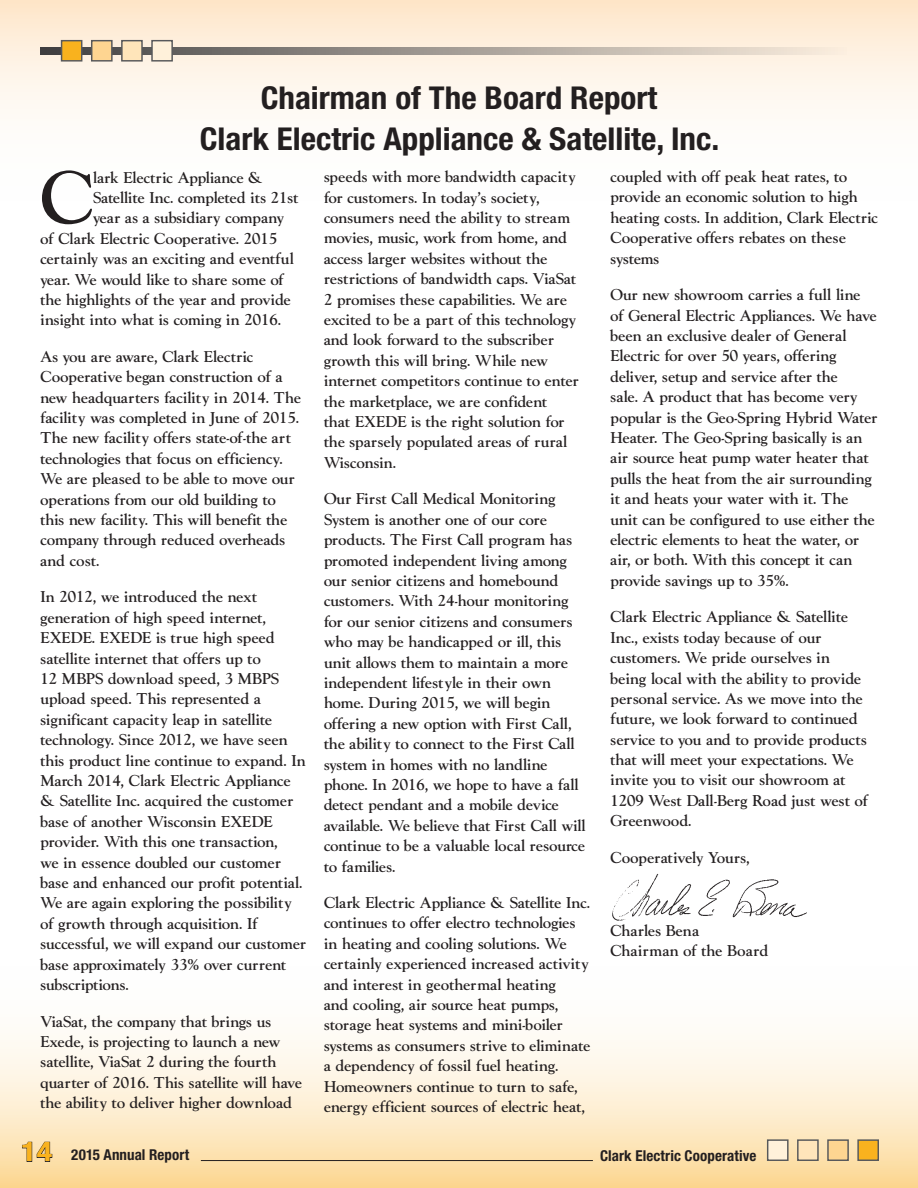
<style>
.page{position:relative;width:918px;height:1188px;background:#fff}
.page>*{position:absolute;margin:0;border:0;box-sizing:border-box;transform-origin:0 0}
.t1{font:78px "Goudy Light DTC";color:#231f20;scale:1.05 1}
.t2{font:700 condensed 31.5px/41px "Helvetica Neue LT Std";color:#231f20;text-align:center;scale:1.05 1}
.t3{font:16.5px/20.4px "Goudy Light DTC";color:#231f20;scale:1.05 1}
.t4{font:700 condensed 15px "Helvetica Neue LT Std";letter-spacing:.005em;color:#231f20}
.s1{font-size:27px;color:#f9b21e}
</style>
<div class="page">
<svg style="left:0;top:1035px;width:918px;height:153px;background:#fdeccc"></svg>
<svg style="left:22px;top:1141px;width:31px;height:21px"></svg>
<hr style="left:201px;top:1160px;width:392px;height:1px;background:#231f20">
<svg style="left:0;top:0;width:918px;height:114px"></svg>
<div style="left:857px;top:1139px;width:22px;height:22px;background:#f9b21e;border:1px solid #58595b"></div>
<div style="left:827px;top:1139px;width:22px;height:22px;background:#fed591;border:1px solid #58595b"></div>
<div style="left:797px;top:1139px;width:22px;height:22px;background:#ffe5ba;border:1px solid #58595b"></div>
<div style="left:767px;top:1139px;width:22px;height:22px;background:#fff1da;border:1px solid #58595b"></div>
<img style="left:612px;top:873px;width:195px;height:48px">
<svg style="left:40px;top:47px;width:807px;height:7px;background:#a9a199"></svg>
<div style="left:61px;top:40px;width:21px;height:22px;background:#f9b21e;border:1px solid #58595b"></div>
<div style="left:91px;top:40px;width:22px;height:22px;background:#fed591;border:1px solid #58595b"></div>
<div style="left:121px;top:40px;width:22px;height:22px;background:#ffe5ba;border:1px solid #58595b"></div>
<div style="left:151px;top:40px;width:22px;height:22px;background:#fff1da;border:1px solid #58595b"></div>
<h2 class="t2" style="left:200px;top:77px;width:496px">Chairman of The Board Report<br>Clark Electric Appliance &amp; Satellite, Inc.</h2>
<h1 class="t1" style="left:40px;top:155px;width:52px">C</h1>
<p class="t3" style="left:93px;top:167px;width:163px">lark Electric Appliance &amp;</p>
<p class="t3" style="left:93px;top:188px;width:197px">Satellite Inc. completed its 21st</p>
<p class="t3" style="left:93px;top:208px;width:183px">year as a subsidiary company</p>
<p class="t3" style="left:40px;top:229px;width:227px">of Clark Electric Cooperative. 2015</p>
<p class="t3" style="left:40px;top:249px;width:243px">certainly was an exciting and eventful</p>
<p class="t3" style="left:40px;top:269px;width:233px">year. We would like to share some of</p>
<p class="t3" style="left:40px;top:290px;width:240px">the highlights of the year and provide</p>
<p class="t3" style="left:40px;top:310px;width:231px">insight into what is coming in 2016.</p>
<p class="t3" style="left:40px;top:347px;width:250px">As you are aware, Clark Electric Cooperative began construction of a new headquarters facility in 2014. The facility was completed in June of 2015.<br>The new facility offers state-of-the art technologies that focus on efficiency.<br>We are pleased to be able to move our operations from our old building to this new facility. This will benefit the company through reduced overheads and cost.</p>
<p class="t3" style="left:40px;top:587px;width:255px">In 2012, we introduced the next generation of high speed internet, EXEDE. EXEDE is true high speed satellite internet that offers up to<br>12 MBPS download speed, 3 MBPS upload speed. This represented a significant capacity leap in satellite technology. Since 2012, we have seen this product line continue to expand. In March 2014, Clark Electric Appliance &amp; Satellite Inc. acquired the customer base of another Wisconsin EXEDE provider. With this one transaction,<br>we in essence doubled our customer base and enhanced our profit potential.<br>We are again exploring the possibility of growth through acquisition. If successful, we will expand our customer base approximately 33% over current subscriptions.</p>
<p class="t3" style="left:40px;top:1011px;width:251px">ViaSat, the company that brings us Exede, is projecting to launch a new satellite, ViaSat 2 during the fourth quarter of 2016. This satellite will have the ability to deliver higher download</p>
<p class="t3" style="left:324px;top:167px;width:244px">speeds with more bandwidth capacity for customers. In today’s society, consumers need the ability to stream movies, music, work from home, and access larger websites without the restrictions of bandwidth caps. ViaSat 2 promises these capabilities. We are excited to be a part of this technology and look forward to the subscriber growth this will bring. While new internet competitors continue to enter the marketplace, we are confident<br>that EXEDE is the right solution for the sparsely populated areas of rural Wisconsin.</p>
<p class="t3" style="left:324px;top:489px;width:251px">Our First Call Medical Monitoring System is another one of our core products. The First Call program has promoted independent living among our senior citizens and homebound customers. With 24-hour monitoring for our senior citizens and consumers who may be handicapped or ill, this unit allows them to maintain a more independent lifestyle in their own home. During 2015, we will begin offering a new option with First Call, the ability to connect to the First Call system in homes with no landline phone. In 2016, we hope to have a fall detect pendant and a mobile device available. We believe that First Call will continue to be a valuable local resource to families.</p>
<p class="t3" style="left:324px;top:893px;width:255px">Clark Electric Appliance &amp; Satellite Inc. continues to offer electro technologies in heating and cooling solutions. We certainly experienced increased activity and interest in geothermal heating<br>and cooling, air source heat pumps, storage heat systems and mini-boiler systems as consumers strive to eliminate a dependency of fossil fuel heating.<br>Homeowners continue to turn to safe, energy efficient sources of electric heat,</p>
<p class="t3" style="left:611px;top:167px;width:256px">coupled with off peak heat rates, to provide an economic solution to high heating costs. In addition, Clark Electric<br>Cooperative offers rebates on these systems</p>
<p class="t3" style="left:611px;top:285px;width:256px">Our new showroom carries a full line<br>of General Electric Appliances. We have been an exclusive dealer of General Electric for over 50 years, offering deliver, setup and service after the<br>sale. A product that has become very popular is the Geo-Spring Hybrid Water Heater. The Geo-Spring basically is an air source heat pump water heater that pulls the heat from the air surrounding it and heats your water with it. The unit can be configured to use either the electric elements to heat the water, or air, or both. With this concept it can provide savings up to 35%.</p>
<p class="t3" style="left:611px;top:607px;width:247px">Clark Electric Appliance &amp; Satellite Inc., exists today because of our customers. We pride ourselves in being local with the ability to provide personal service. As we move into the future, we look forward to continued service to you and to provide products that will meet your expectations. We invite you to visit our showroom at 1209 West Dall-Berg Road just west of Greenwood.</p>
<p class="t3" style="left:611px;top:848px;width:134px">Cooperatively Yours,</p>
<p class="t3" style="left:611px;top:921px;width:152px">Charles Bena<br>Chairman of the Board</p>
<p class="t4" style="left:21px;top:1146px;width:170px"><span class="s1">14</span> 2015 Annual Report</p>
<p class="t4" style="left:600px;top:1146px;width:158px">Clark Electric Cooperative</p>
</div>
